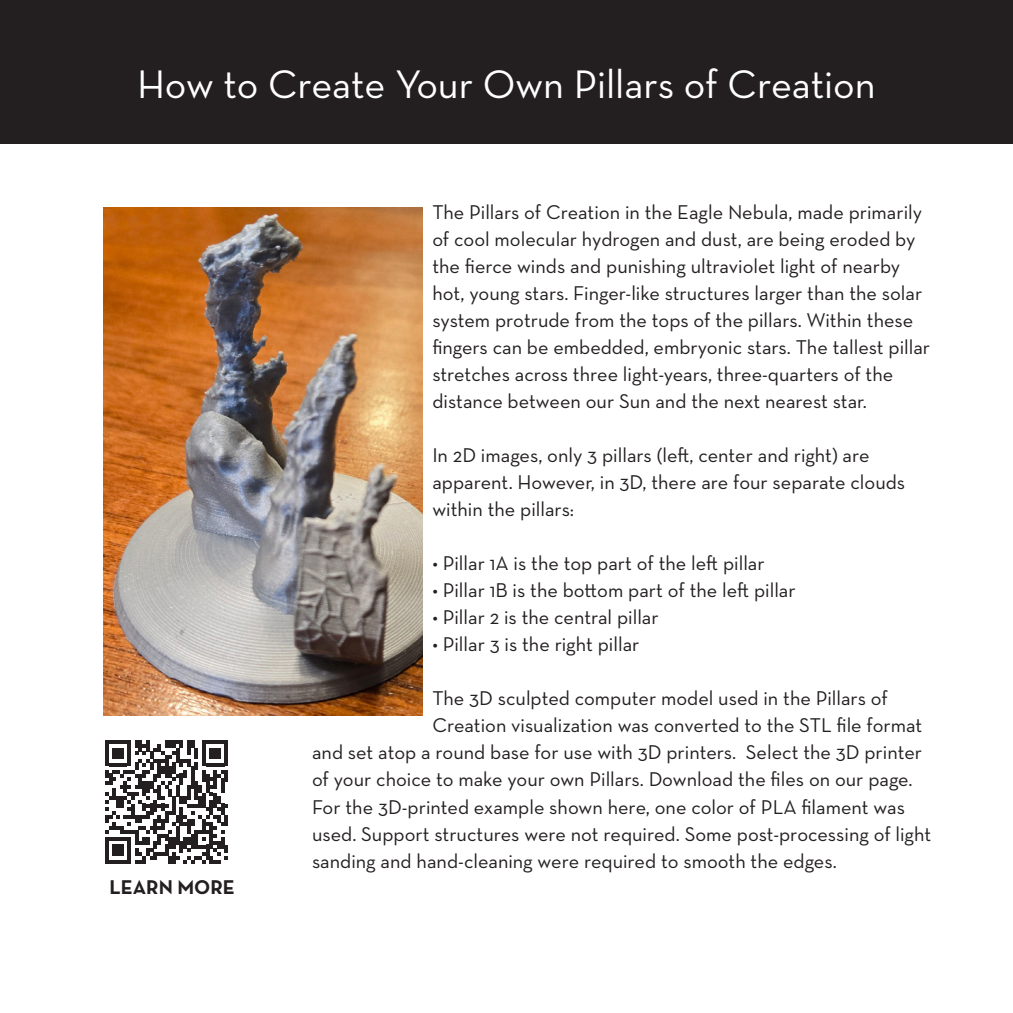
<style>
.page{position:relative;width:1013px;height:1013px;background:#fff}
.page>*{position:absolute;margin:0;border:0;box-sizing:border-box;transform-origin:0 0}
.t1{font:40.5px "Neutraface Text";letter-spacing:-.005em;color:#fff}
.t2{font:20.25px/27px "Neutraface Text";color:#231f20}
.t3{font:700 20.25px "Neutraface Text";color:#231f20}
</style>
<div class="page">
<div style="left:0;top:0;width:1012px;height:143px;background:#231f20"></div>
<img style="left:103px;top:207px;width:319px;height:508px">
<svg style="left:105px;top:740px;width:123px;height:123px"></svg>
<p class="t1" style="left:137px;top:59px;width:740px">How to Create Your Own Pillars of Creation</p>
<p class="t3" style="left:109px;top:874px;width:127px">LEARN MORE</p>
<p class="t2" style="left:432px;top:198px;width:499px">The Pillars of Creation in the Eagle Nebula, made primarily of cool molecular hydrogen and dust, are being eroded by the fierce winds and punishing ultraviolet light of nearby hot, young stars. Finger-like structures larger than the solar system protrude from the tops of the pillars. Within these fingers can be embedded, embryonic stars. The tallest pillar stretches across three light-years, three-quarters of the distance between our Sun and the next nearest star.</p>
<p class="t2" style="left:432px;top:441px;width:474px">In 2D images, only 3 pillars (left, center and right) are apparent. However, in 3D, there are four separate clouds within the pillars:</p>
<p class="t2" style="left:432px;top:549px;width:334px">• Pillar 1A is the top part of the left pillar</p>
<p class="t2" style="left:432px;top:576px;width:365px">• Pillar 1B is the bottom part of the left pillar</p>
<p class="t2" style="left:432px;top:603px;width:228px">• Pillar 2 is the central pillar</p>
<p class="t2" style="left:432px;top:630px;width:209px">• Pillar 3 is the right pillar</p>
<p class="t2" style="left:432px;top:684px;width:457px">The 3D sculpted computer model used in the Pillars of</p>
<p class="t2" style="left:432px;top:711px;width:491px">Creation visualization was converted to the STL file format</p>
<p class="t2" style="left:312px;top:738px;width:611px">and set atop a round base for use with 3D printers. Select the 3D printer</p>
<p class="t2" style="left:312px;top:765px;width:602px">of your choice to make your own Pillars. Download the files on our page.</p>
<p class="t2" style="left:312px;top:792px;width:594px">For the 3D-printed example shown here, one color of PLA filament was</p>
<p class="t2" style="left:312px;top:819px;width:621px">used. Support structures were not required. Some post-processing of light</p>
<p class="t2" style="left:312px;top:846px;width:526px">sanding and hand-cleaning were required to smooth the edges.</p>
</div>
